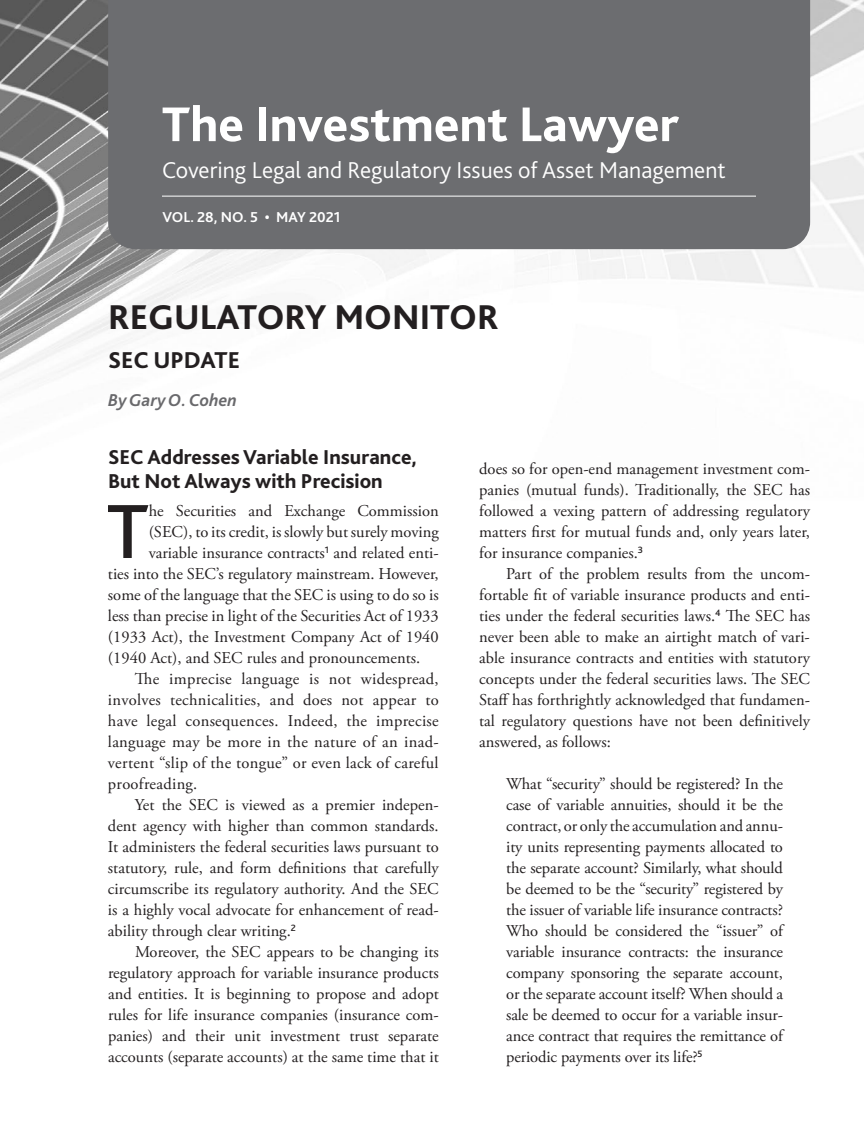
<style>
.page{position:relative;width:864px;height:1134px;background:#fff}
.page>*{position:absolute;margin:0;border:0;box-sizing:border-box;transform-origin:0 0}
.t1{font:500 80.25px "Bliss 2";color:#231f20}
.t2{font:800 51px "Bliss 2";color:#fff}
.t3{font:800 36px "Bliss 2";color:#231f20}
.t4{font:300 24px "Bliss 2";color:#fff}
.t5{font:800 24px "Bliss 2";color:#231f20}
.t6{font:800 21px/24px "Bliss 2";color:#231f20}
.t7{font:italic 700 18px "Bliss 2";color:#69696c}
.t8{font:16.5px/21px "Adobe Garamond Pro";color:#231f20;text-align:justify}
.t9{font:16.5px "Adobe Garamond Pro";letter-spacing:.02em;color:#231f20}
.t10{font:700 15px "Bliss 2";color:#fff}
</style>
<div class="page">
<img style="left:0;top:0;width:864px;height:381px">
<div style="left:108px;top:0;width:702px;height:249px;background:#6c6d70"></div>
<hr style="left:162px;top:196px;width:594px;height:1px;background:#fff">
<h2 class="t2" style="left:162px;top:93px;width:518px">The Investment Lawyer</h2>
<h3 class="t4" style="left:162px;top:155px;width:565px">Covering Legal and Regulatory Issues of Asset Management</h3>
<p class="t10" style="left:162px;top:208px;width:180px">VOL. 28, NO. 5 • MAY 2021</p>
<h3 class="t3" style="left:108px;top:295px;width:392px">REGULATORY MONITOR</h3>
<h3 class="t5" style="left:108px;top:346px;width:134px">SEC UPDATE</h3>
<p class="t7" style="left:108px;top:389px;width:131px">By Gary O. Cohen</p>
<p class="t6" style="left:108px;top:444px;width:310px">SEC Addresses Variable Insurance,<br>But Not Always with Precision</p>
<h1 class="t1" style="left:107px;top:482px;width:43px">T</h1>
<p class="t8" style="left:149px;top:501px;width:292px">he Securities and Exchange Commission</p>
<p class="t8" style="left:479px;top:459px;width:332px">does so for open-end management investment com&shy;panies (mutual funds). Traditionally, the SEC has followed a vexing pattern of addressing regulatory matters first for mutual funds and, only years later, for insurance companies.<sup>3</sup></p>
<p class="t8" style="left:479px;top:564px;width:332px;text-indent:27px">Part of the problem results from the uncom&shy;fortable fit of variable insurance products and enti&shy;ties under the federal securities laws.<sup>4</sup> The SEC has never been able to make an airtight match of vari&shy;able insurance contracts and entities with statutory concepts under the federal securities laws. The SEC Staff has forthrightly acknowledged that fundamen&shy;tal regulatory questions have not been definitively answered, as follows:</p>
<p class="t8" style="left:506px;top:774px;width:278px">What “security” should be registered? In the case of variable annuities, should it be the contract, or only the accumulation and annu&shy;ity units representing payments allocated to the separate account? Similarly, what should be deemed to be the “security” registered by the issuer of variable life insurance contracts?<br>Who should be considered the “issuer” of variable insurance contracts: the insurance company sponsoring the separate account, or the separate account itself? When should a sale be deemed to occur for a variable insur&shy;ance contract that requires the remittance of periodic payments over its life?<sup>5</sup></p>
<p class="t8" style="left:149px;top:522px;width:292px">(SEC), to its credit, is slowly but surely moving</p>
<p class="t8" style="left:149px;top:543px;width:292px">variable insurance contracts<sup>1</sup> and related enti-</p>
<p class="t8" style="left:108px;top:564px;width:332px">ties into the SEC’s regulatory mainstream. However,</p>
<p class="t8" style="left:108px;top:585px;width:332px">some of the language that the SEC is using to do so is</p>
<p class="t8" style="left:108px;top:606px;width:332px">less than precise in light of the Securities Act of 1933</p>
<p class="t8" style="left:108px;top:627px;width:332px">(1933 Act), the Investment Company Act of 1940</p>
<p class="t8" style="left:108px;top:648px;width:314px">(1940 Act), and SEC rules and pronouncements.</p>
<p class="t9" style="left:135px;top:669px;width:305px">The imprecise language is not widespread,</p>
<p class="t9" style="left:108px;top:690px;width:332px">involves technicalities, and does not appear to</p>
<p class="t9" style="left:108px;top:711px;width:332px">have legal consequences. Indeed, the imprecise</p>
<p class="t9" style="left:108px;top:732px;width:332px">language may be more in the nature of an inad-</p>
<p class="t9" style="left:108px;top:753px;width:332px">vertent “slip of the tongue” or even lack of careful</p>
<p class="t9" style="left:108px;top:774px;width:91px">proofreading.</p>
<p class="t8" style="left:135px;top:795px;width:305px">Yet the SEC is viewed as a premier indepen-</p>
<p class="t8" style="left:108px;top:816px;width:332px">dent agency with higher than common standards.</p>
<p class="t8" style="left:108px;top:837px;width:332px">It administers the federal securities laws pursuant to</p>
<p class="t8" style="left:108px;top:858px;width:332px">statutory, rule, and form definitions that carefully</p>
<p class="t8" style="left:108px;top:879px;width:332px">circumscribe its regulatory authority. And the SEC</p>
<p class="t8" style="left:108px;top:900px;width:332px">is a highly vocal advocate for enhancement of read-</p>
<p class="t8" style="left:108px;top:921px;width:189px">ability through clear writing.<sup>2</sup></p>
<p class="t8" style="left:135px;top:942px;width:305px">Moreover, the SEC appears to be changing its</p>
<p class="t8" style="left:108px;top:963px;width:332px">regulatory approach for variable insurance products</p>
<p class="t8" style="left:108px;top:984px;width:332px">and entities. It is beginning to propose and adopt</p>
<p class="t8" style="left:108px;top:1005px;width:332px">rules for life insurance companies (insurance com-</p>
<p class="t8" style="left:108px;top:1026px;width:332px">panies) and their unit investment trust separate</p>
<p class="t8" style="left:108px;top:1047px;width:332px">accounts (separate accounts) at the same time that it</p>
</div>
